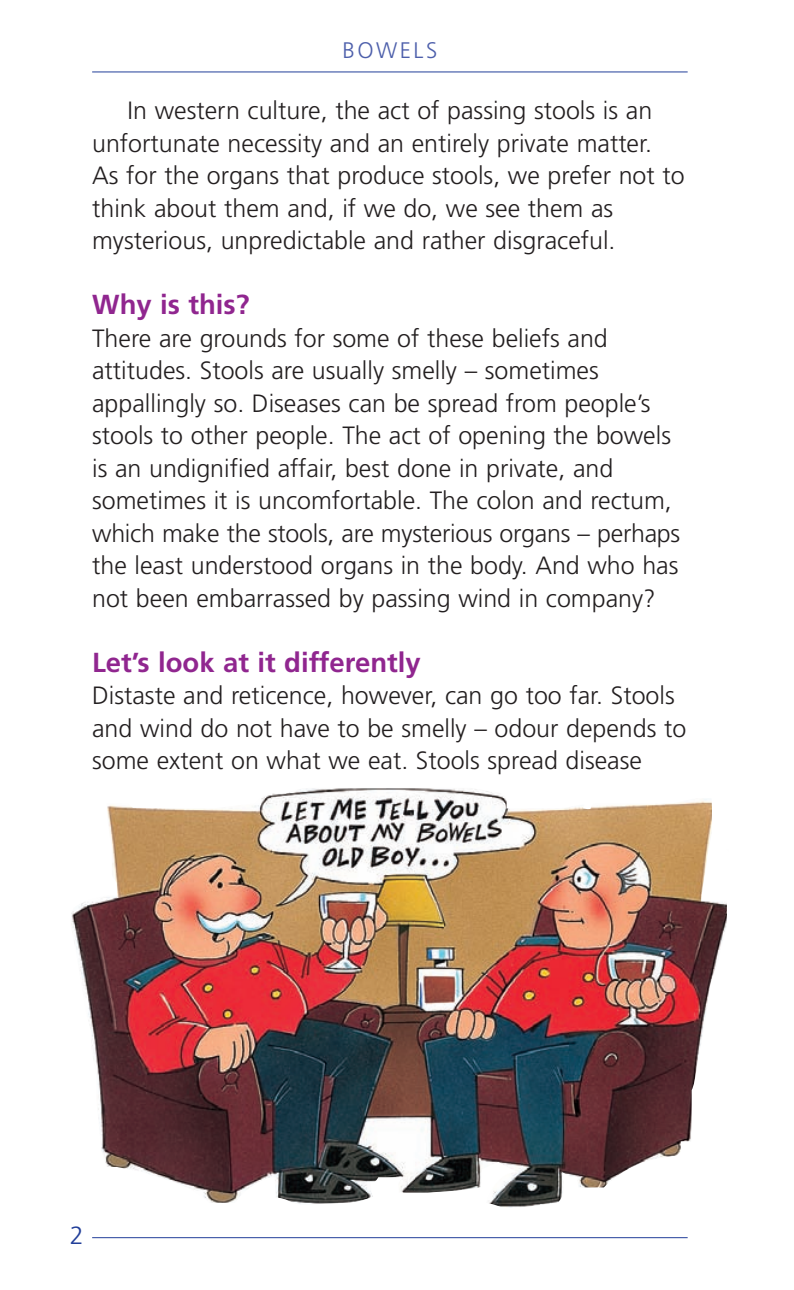
<style>
.page{position:relative;width:794px;height:1290px;background:#fff}
.page>*{position:absolute;margin:0;border:0;box-sizing:border-box;transform-origin:0 0}
.t1{font:700 27.5px "Frutiger";color:#90268f}
.t2{font:300 25px/32.5px "Frutiger";color:#231f20}
.t3{font:300 25px "Frutiger";color:#223f99}
.t4{font:300 22.5px "Frutiger";letter-spacing:.11em;color:#4d5fab}
</style>
<div class="page">
<hr style="left:92px;top:72px;width:595px;height:1px;background:#223f99">
<hr style="left:92px;top:1237px;width:595px;height:1px;background:#223f99">
<img style="left:71px;top:788px;width:656px;height:420px">
<p class="t4" style="left:342px;top:41px;width:96px">BOWELS</p>
<p class="t2" style="left:92px;top:96px;width:594px;text-indent:35px">In western culture, the act of passing stools is an unfortunate necessity and an entirely private matter.<br>As for the organs that produce stools, we prefer not to think about them and, if we do, we see them as mysterious, unpredictable and rather disgraceful.</p>
<p class="t1" style="left:92px;top:294px;width:159px">Why is this?</p>
<p class="t2" style="left:92px;top:324px;width:589px">There are grounds for some of these beliefs and attitudes. Stools are usually smelly – sometimes appallingly so. Diseases can be spread from people’s stools to other people. The act of opening the bowels is an undignified affair, best done in private, and sometimes it is uncomfortable. The colon and rectum, which make the stools, are mysterious organs – perhaps the least understood organs in the body. And who has not been embarrassed by passing wind in company?</p>
<p class="t1" style="left:92px;top:651px;width:330px">Let’s look at it differently</p>
<p class="t2" style="left:92px;top:681px;width:596px">Distaste and reticence, however, can go too far. Stools and wind do not have to be smelly – odour depends to some extent on what we eat. Stools spread disease</p>
<p class="t3" style="left:70px;top:1225px;width:15px">2</p>
</div>
